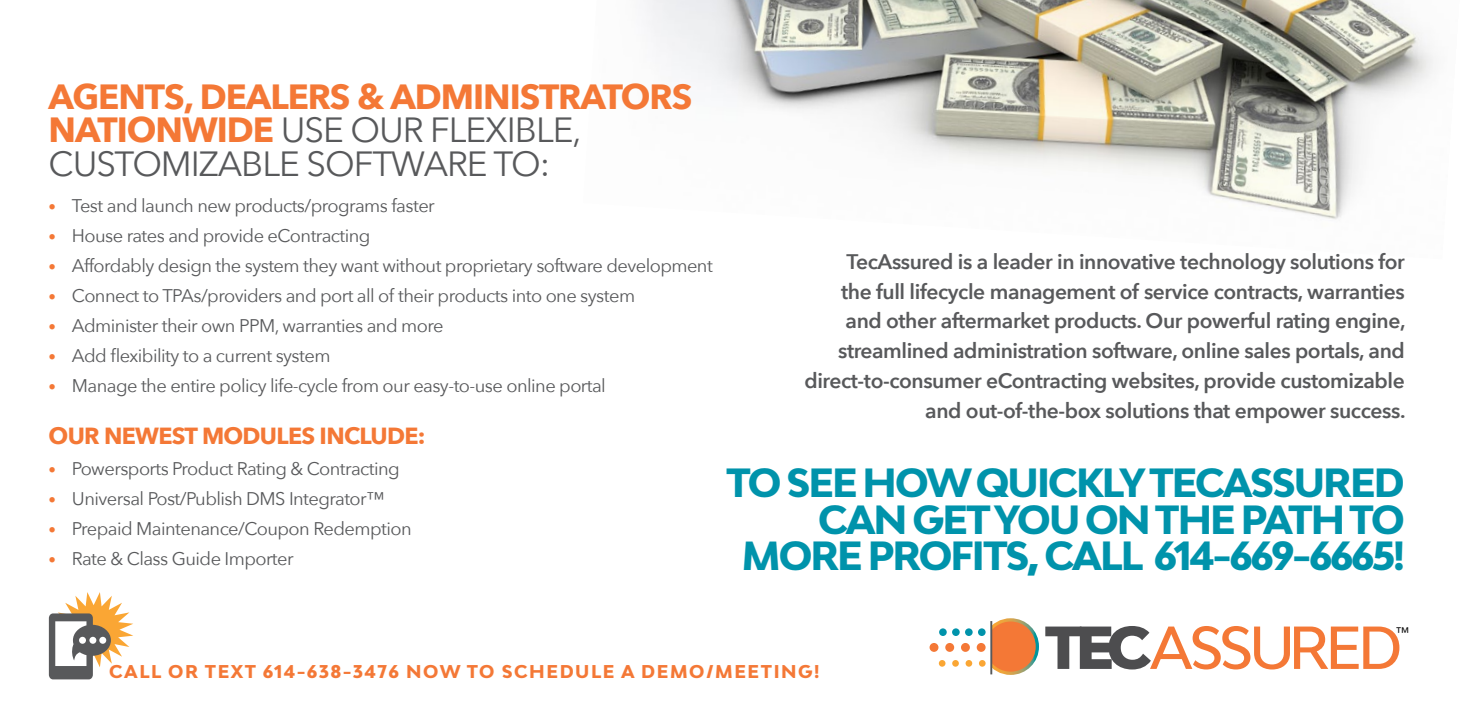
<style>
.page{position:relative;width:1481px;height:725px;background:#fff}
.page>*{position:absolute;margin:0;border:0;box-sizing:border-box;transform-origin:0 0}
.t1{font:500 57.23px "Bw Modelica";letter-spacing:-.07em;color:#f47836}
.t2{font:800 38.5px/36.6px "Bw Modelica";letter-spacing:-.05em;color:#0093ab;text-align:right}
.t3{font:700 35px/33.2px "Avenir Next";letter-spacing:-.03em;color:#f47836}
.t4{font:700 23.28px "Avenir Next";letter-spacing:-.03em;color:#f47836}
.t5{font:600 21px/29.8px "Avenir Next";letter-spacing:-.02em;color:#58595b;text-align:right}
.t6{font:18.2px "Avenir Next";letter-spacing:-.03em;color:#58595b}
.t7{font:800 17.5px "Bw Modelica";letter-spacing:.09em;color:#f47836}
.t8{font:condensed 13.65px "Helvetica Neue LT Std";color:#000}
.s1{font-weight:400;color:#58595b}
.s2{font-size:15.05px;color:#f47836}
.s3{font-weight:900;color:#4d4d4f}
</style>
<div class="page">
<img style="left:643px;top:0;width:791px;height:220px">
<svg style="left:49px;top:592px;width:84px;height:87px"></svg>
<div style="left:79px;top:636px;width:7px;height:7px;background:#fff;border-radius:50%"></div>
<div style="left:89px;top:636px;width:7px;height:7px;background:#fff;border-radius:50%"></div>
<div style="left:99px;top:636px;width:7px;height:7px;background:#fff;border-radius:50%"></div>
<svg style="left:991px;top:618px;width:48px;height:57px;background:#e5945f"></svg>
<div style="left:939px;top:628px;width:7px;height:8px;background:#0093ab;border-radius:50%"></div>
<div style="left:952px;top:628px;width:7px;height:8px;background:#0093ab;border-radius:50%"></div>
<div style="left:965px;top:628px;width:7px;height:8px;background:#0093ab;border-radius:50%"></div>
<div style="left:978px;top:628px;width:7px;height:8px;background:#0093ab;border-radius:50%"></div>
<div style="left:929px;top:643px;width:9px;height:8px;background:#f47836;border-radius:50%"></div>
<div style="left:945px;top:643px;width:9px;height:8px;background:#f47836;border-radius:50%"></div>
<div style="left:961px;top:643px;width:9px;height:8px;background:#f47836;border-radius:50%"></div>
<div style="left:976px;top:643px;width:9px;height:8px;background:#f47836;border-radius:50%"></div>
<svg style="left:939px;top:660px;width:6px;height:6px"></svg>
<div style="left:952px;top:660px;width:7px;height:6px;background:#faa634;border-radius:50%"></div>
<div style="left:965px;top:660px;width:7px;height:6px;background:#faa634;border-radius:50%"></div>
<svg style="left:979px;top:660px;width:6px;height:6px"></svg>
<hr style="left:990px;top:621px;width:2px;height:53px;background:#58595b">
<h3 class="t3" style="left:49px;top:80px;width:645px">AGENTS, DEALERS &amp; ADMINISTRATORS<br>NATIONWIDE <span class="s1">USE OUR FLEXIBLE,<br>CUSTOMIZABLE SOFTWARE TO:</span></h3>
<p class="t6" style="left:49px;top:190px;width:388px"><span class="s2">•</span> Test and launch new products/programs faster</p>
<p class="t6" style="left:49px;top:220px;width:323px"><span class="s2">•</span> House rates and provide eContracting</p>
<p class="t6" style="left:49px;top:250px;width:665px"><span class="s2">•</span> Affordably design the system they want without proprietary software development</p>
<p class="t6" style="left:49px;top:280px;width:588px"><span class="s2">•</span> Connect to TPAs/providers and port all of their products into one system</p>
<p class="t6" style="left:49px;top:310px;width:396px"><span class="s2">•</span> Administer their own PPM, warranties and more</p>
<p class="t6" style="left:49px;top:340px;width:283px"><span class="s2">•</span> Add flexibility to a current system</p>
<p class="t6" style="left:49px;top:370px;width:559px"><span class="s2">•</span> Manage the entire policy life-cycle from our easy-to-use online portal</p>
<p class="t4" style="left:49px;top:415px;width:378px">OUR NEWEST MODULES INCLUDE:</p>
<p class="t6" style="left:49px;top:453px;width:352px"><span class="s2">•</span> Powersports Product Rating &amp; Contracting</p>
<p class="t6" style="left:49px;top:483px;width:337px"><span class="s2">•</span> Universal Post/Publish DMS Integrator™</p>
<p class="t6" style="left:49px;top:513px;width:364px"><span class="s2">•</span> Prepaid Maintenance/Coupon Redemption</p>
<p class="t6" style="left:49px;top:543px;width:246px"><span class="s2">•</span> Rate &amp; Class Guide Importer</p>
<p class="t5" style="left:804px;top:246px;width:602px">TecAssured is a leader in innovative technology solutions for<br>the full lifecycle management of service contracts, warranties and other aftermarket products. Our powerful rating engine, streamlined administration software, online sales portals, and direct-to-consumer eContracting websites, provide customizable and out-of-the-box solutions that empower success.</p>
<h2 class="t2" style="left:726px;top:463px;width:680px">TO SEE HOW QUICKLY TECASSURED<br>CAN GET YOU ON THE PATH TO<br>MORE PROFITS, CALL 614-669-6665!</h2>
<p class="t7" style="left:109px;top:660px;width:712px">CALL OR TEXT 614-638-3476 NOW TO SCHEDULE A DEMO/MEETING!</p>
<h1 class="t1" style="left:1044px;top:610px;width:359px"><span class="s3">TEC</span>ASSURED</h1>
<p class="t8" style="left:1395px;top:624px;width:15px">™</p>
</div>
